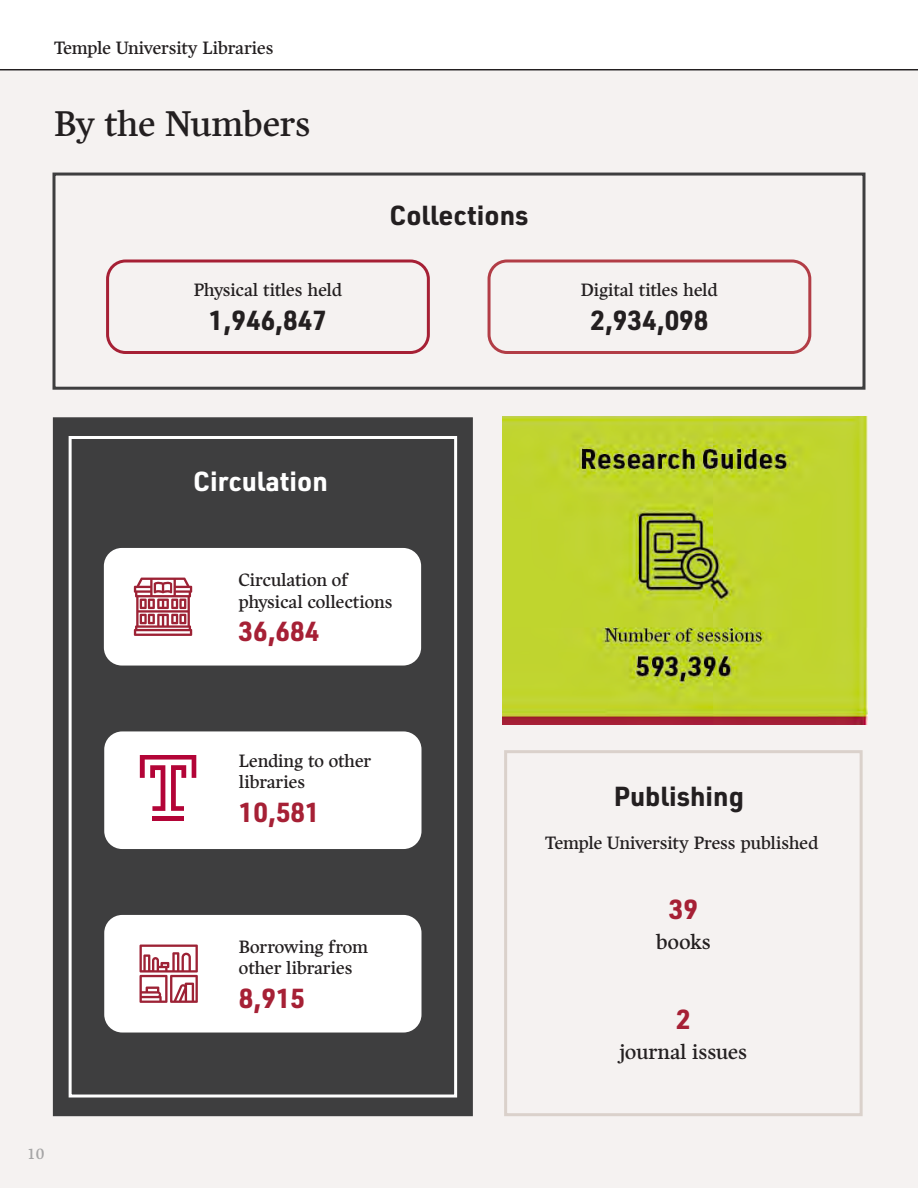
<style>
.page{position:relative;width:918px;height:1188px;background:#fff}
.page>*{position:absolute;margin:0;border:0;box-sizing:border-box;transform-origin:0 0}
.t1{font:36px "Harfang";letter-spacing:-.005em;color:#231f20}
.t2{font:700 27px "URWDIN";color:#231f20}
.t3{font:700 27px "URWDIN";color:#a62035}
.t4{font:700 27px "URWDIN";color:#fff}
.t5{font:21px "Harfang";letter-spacing:-.01em;color:#231f20}
.t6{font:18px/21.6px "Harfang";letter-spacing:-.01em;color:#231f20}
.t7{font:15px "Harfang";color:#939598}
</style>
<div class="page">
<hr style="left:0;top:69px;width:918px;height:1px;background:#231f20">
<div style="left:0;top:71px;width:918px;height:1117px;background:#f5f2f1"></div>
<div style="left:52px;top:173px;width:814px;height:217px;border:3px solid #3e3e3f"></div>
<div style="left:504px;top:750px;width:359px;height:366px;border:3px solid #dad1cb"></div>
<div style="left:488px;top:260px;width:323px;height:94px;border:3px solid #b23d46;border-radius:18px"></div>
<div style="left:106px;top:260px;width:324px;height:94px;border:3px solid #a62035;border-radius:18px"></div>
<div style="left:53px;top:417px;width:420px;height:699px;background:#3e3e3f;border:2px solid #3e3e3f"></div>
<div style="left:69px;top:436px;width:388px;height:662px;border:3px solid #fff"></div>
<div style="left:104px;top:915px;width:318px;height:118px;background:#fff;border-radius:18px"></div>
<svg style="left:140px;top:945px;width:58px;height:58px"></svg>
<div style="left:104px;top:731px;width:318px;height:118px;background:#fff;border-radius:18px"></div>
<svg style="left:140px;top:755px;width:56px;height:56px"></svg>
<div style="left:152px;top:816px;width:32px;height:5px;background:#b30437"></div>
<div style="left:104px;top:548px;width:317px;height:118px;background:#fff;border-radius:18px"></div>
<svg style="left:134px;top:578px;width:58px;height:58px"></svg>
<img style="left:502px;top:417px;width:366px;height:308px">
<p class="t6" style="left:54px;top:37px;width:221px">Temple University Libraries</p>
<h1 class="t1" style="left:54px;top:102px;width:258px">By the Numbers</h1>
<p class="t6" style="left:194px;top:279px;width:150px">Physical titles held</p>
<p class="t2" style="left:209px;top:302px;width:119px">1,946,847</p>
<h2 class="t2" style="left:389px;top:197px;width:141px">Collections</h2>
<p class="t6" style="left:581px;top:279px;width:138px">Digital titles held</p>
<p class="t2" style="left:590px;top:302px;width:119px">2,934,098</p>
<p class="t7" style="left:27px;top:1145px;width:19px">10</p>
<p class="t4" style="left:193px;top:463px;width:136px">Circulation</p>
<p class="t6" style="left:239px;top:569px;width:156px">Circulation of physical collections</p>
<p class="t3" style="left:239px;top:613px;width:82px">36,684</p>
<p class="t6" style="left:239px;top:750px;width:134px">Lending to other libraries</p>
<p class="t3" style="left:239px;top:794px;width:82px">10,581</p>
<p class="t6" style="left:239px;top:936px;width:131px">Borrowing from other libraries</p>
<p class="t3" style="left:239px;top:980px;width:68px">8,915</p>
<p class="t2" style="left:614px;top:777px;width:132px">Publishing</p>
<h4 class="t6" style="left:545px;top:832px;width:275px">Temple University Press published</h4>
<p class="t3" style="left:669px;top:891px;width:31px">39</p>
<h3 class="t5" style="left:656px;top:930px;width:57px">books</h3>
<p class="t3" style="left:676px;top:1001px;width:16px">2</p>
<h3 class="t5" style="left:619px;top:1040px;width:129px">journal issues</h3>
</div>
